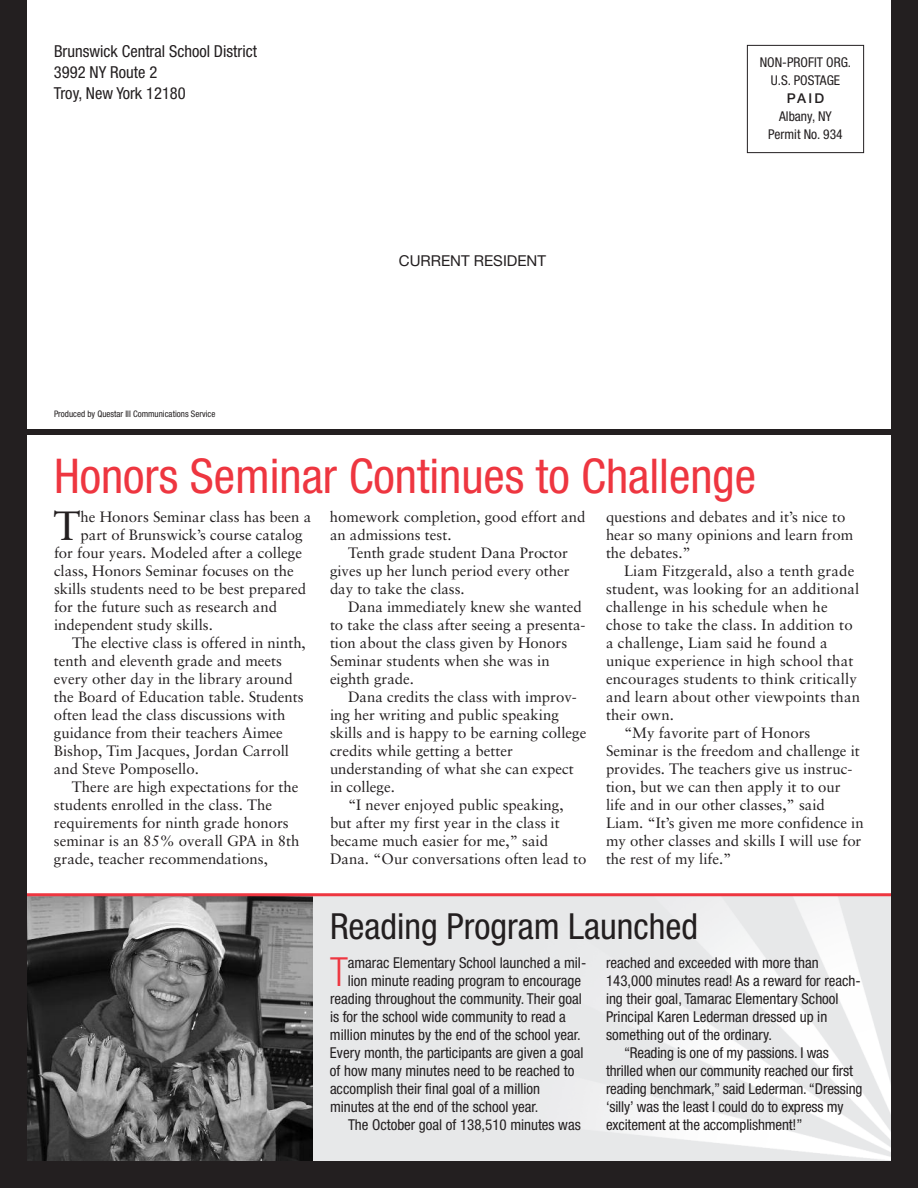
<style>
.page{position:relative;width:918px;height:1188px;background:#fff}
.page>*{position:absolute;margin:0;border:0;box-sizing:border-box;transform-origin:0 0}
.t1{font:condensed 48px "Helvetica Neue";color:#ee3640}
.t2{font:40.8px "Sabon";color:#231f20}
.t3{font:300 condensed 40.2px "Helvetica Neue";color:#ee3640}
.t4{font:condensed 36px "Helvetica Neue";color:#231f20}
.t5{font:condensed 16.5px/21px "Helvetica Neue";color:#231f20}
.t6{font:15px/18px "Sabon";color:#231f20}
.t7{font:condensed 15px "Helvetica Neue";color:#231f20}
.t8{font:15px "Helvetica Neue";color:#231f20}
.t9{font:condensed 13.5px/18px "Helvetica Neue";color:#231f20;text-align:center}
.t10{font:500 13.5px "Helvetica Neue";color:#231f20}
.t11{font:condensed 9px "Helvetica Neue";color:#231f20}
</style>
<div class="page">
<div style="left:27px;top:896px;width:864px;height:270px;background:#e7e8e9"></div>
<img style="left:453px;top:896px;width:438px;height:264px">
<div style="left:891px;top:0;width:27px;height:1188px;background:#231f20"></div>
<div style="left:747px;top:45px;width:117px;height:108px;border:1px solid #231f20"></div>
<div style="left:0;top:1161px;width:918px;height:27px;background:#231f20"></div>
<div style="left:0;top:0;width:27px;height:1161px;background:#231f20"></div>
<div style="left:0;top:429px;width:891px;height:6px;background:#231f20"></div>
<img style="left:27px;top:896px;width:286px;height:265px">
<hr style="left:27px;top:893px;width:864px;height:3px;background:#ee3640">
<p class="t5" style="left:54px;top:42px;width:204px">Brunswick Central School District<br>3992 NY Route 2<br>Troy, New York 12180</p>
<p class="t11" style="left:54px;top:410px;width:163px">Produced by Questar III Communications Service</p>
<p class="t8" style="left:399px;top:255px;width:149px">CURRENT RESIDENT</p>
<p class="t9" style="left:760px;top:54px;width:93px">NON-PROFIT ORG.<br>U.S. POSTAGE</p>
<p class="t10" style="left:787px;top:93px;width:39px">PAID</p>
<p class="t9" style="left:768px;top:108px;width:76px">Albany, NY<br>Permit No. 934</p>
<h1 class="t1" style="left:54px;top:459px;width:703px">Honors Seminar Continues to Challenge</h1>
<h2 class="t2" style="left:54px;top:509px;width:29px">T</h2>
<p class="t6" style="left:81px;top:509px;width:232px">he Honors Seminar class has been a</p>
<p class="t6" style="left:330px;top:509px;width:257px">homework completion, good effort and an admissions test.</p>
<p class="t6" style="left:330px;top:545px;width:241px;text-align:justify;text-indent:18px">Tenth grade student Dana Proctor gives up her lunch period every other day to take the class.</p>
<p class="t6" style="left:330px;top:599px;width:257px;text-indent:18px">Dana immediately knew she wanted to take the class after seeing a presenta&shy;tion about the class given by Honors<br>Seminar students when she was in eighth grade.</p>
<p class="t6" style="left:348px;top:689px;width:230px">Dana credits the class with improv-</p>
<p class="t6" style="left:330px;top:707px;width:230px">ing her writing and public speaking</p>
<p class="t6" style="left:330px;top:725px;width:258px">skills and is happy to be earning college</p>
<p class="t6" style="left:330px;top:743px;width:185px">credits while getting a better</p>
<p class="t6" style="left:330px;top:761px;width:245px">understanding of what she can expect</p>
<p class="t6" style="left:330px;top:779px;width:66px">in college.</p>
<p class="t6" style="left:348px;top:797px;width:217px">“I never enjoyed public speaking,</p>
<p class="t6" style="left:330px;top:815px;width:231px">but after my first year in the class it</p>
<p class="t6" style="left:330px;top:833px;width:220px">became much easier for me,” said</p>
<p class="t6" style="left:330px;top:851px;width:258px">Dana. “Our conversations often lead to</p>
<p class="t6" style="left:606px;top:509px;width:249px">questions and debates and it’s nice to hear so many opinions and learn from the debates.”</p>
<p class="t6" style="left:624px;top:563px;width:232px">Liam Fitzgerald, also a tenth grade</p>
<p class="t6" style="left:606px;top:581px;width:255px">student, was looking for an additional</p>
<p class="t6" style="left:606px;top:599px;width:223px">challenge in his schedule when he</p>
<p class="t6" style="left:606px;top:617px;width:248px">chose to take the class. In addition to</p>
<p class="t6" style="left:606px;top:635px;width:223px">a challenge, Liam said he found a</p>
<p class="t6" style="left:606px;top:653px;width:249px">unique experience in high school that</p>
<p class="t6" style="left:606px;top:671px;width:253px">encourages students to think critically</p>
<p class="t6" style="left:606px;top:689px;width:256px">and learn about other viewpoints than</p>
<p class="t6" style="left:606px;top:707px;width:70px">their own.</p>
<p class="t6" style="left:624px;top:725px;width:188px">“My favorite part of Honors</p>
<p class="t6" style="left:606px;top:743px;width:255px">Seminar is the freedom and challenge it</p>
<p class="t6" style="left:606px;top:761px;width:248px">provides. The teachers give us instruc-</p>
<p class="t6" style="left:606px;top:779px;width:236px">tion, but we can then apply it to our</p>
<p class="t6" style="left:606px;top:797px;width:220px">life and in our other classes,” said</p>
<p class="t6" style="left:606px;top:815px;width:259px">Liam. “It’s given me more confidence in</p>
<p class="t6" style="left:606px;top:833px;width:257px">my other classes and skills I will use for</p>
<p class="t6" style="left:606px;top:851px;width:127px">the rest of my life.”</p>
<p class="t6" style="left:81px;top:527px;width:223px">part of Brunswick’s course catalog</p>
<p class="t6" style="left:54px;top:545px;width:250px">for four years. Modeled after a college</p>
<p class="t6" style="left:54px;top:563px;width:241px">class, Honors Seminar focuses on the</p>
<p class="t6" style="left:54px;top:581px;width:254px">skills students need to be best prepared</p>
<p class="t6" style="left:54px;top:599px;width:225px">for the future such as research and</p>
<p class="t6" style="left:54px;top:617px;width:160px">independent study skills.</p>
<p class="t6" style="left:72px;top:635px;width:235px">The elective class is offered in ninth,</p>
<p class="t6" style="left:54px;top:653px;width:230px">tenth and eleventh grade and meets</p>
<p class="t6" style="left:54px;top:671px;width:240px">every other day in the library around</p>
<p class="t6" style="left:54px;top:689px;width:251px">the Board of Education table. Students</p>
<p class="t6" style="left:54px;top:707px;width:233px">often lead the class discussions with</p>
<p class="t6" style="left:54px;top:725px;width:230px">guidance from their teachers Aimee</p>
<p class="t6" style="left:54px;top:743px;width:237px">Bishop, Tim Jacques, Jordan Carroll</p>
<p class="t6" style="left:54px;top:761px;width:146px">and Steve Pomposello.</p>
<p class="t6" style="left:72px;top:779px;width:228px">There are high expectations for the</p>
<p class="t6" style="left:54px;top:797px;width:220px">students enrolled in the class. The</p>
<p class="t6" style="left:54px;top:815px;width:236px">requirements for ninth grade honors</p>
<p class="t6" style="left:54px;top:833px;width:247px">seminar is an 85% overall GPA in 8th</p>
<p class="t6" style="left:54px;top:851px;width:215px">grade, teacher recommendations,</p>
<h3 class="t4" style="left:330px;top:913px;width:370px">Reading Program Launched</h3>
<h3 class="t3" style="left:330px;top:957px;width:19px">T</h3>
<p class="t7" style="left:348px;top:957px;width:240px">amarac Elementary School launched a mil-</p>
<p class="t7" style="left:606px;top:957px;width:214px">reached and exceeded with more than</p>
<p class="t7" style="left:606px;top:975px;width:256px">143,000 minutes read! As a reward for reach-</p>
<p class="t7" style="left:606px;top:993px;width:234px">ing their goal, Tamarac Elementary School</p>
<p class="t7" style="left:606px;top:1011px;width:223px">Principal Karen Lederman dressed up in</p>
<p class="t7" style="left:606px;top:1029px;width:168px">something out of the ordinary.</p>
<p class="t7" style="left:624px;top:1047px;width:206px">“Reading is one of my passions. I was</p>
<p class="t7" style="left:606px;top:1065px;width:249px">thrilled when our community reached our first</p>
<p class="t7" style="left:606px;top:1083px;width:258px">reading benchmark,” said Lederman. “Dressing</p>
<p class="t7" style="left:606px;top:1101px;width:239px">‘silly’ was the least I could do to express my</p>
<p class="t7" style="left:606px;top:1119px;width:198px">excitement at the accomplishment!”</p>
<p class="t7" style="left:348px;top:975px;width:235px">lion minute reading program to encourage</p>
<p class="t7" style="left:330px;top:993px;width:253px">reading throughout the community. Their goal</p>
<p class="t7" style="left:330px;top:1011px;width:237px">is for the school wide community to read a</p>
<p class="t7" style="left:330px;top:1029px;width:252px">million minutes by the end of the school year.</p>
<p class="t7" style="left:330px;top:1047px;width:255px">Every month, the participants are given a goal</p>
<p class="t7" style="left:330px;top:1065px;width:246px">of how many minutes need to be reached to</p>
<p class="t7" style="left:330px;top:1083px;width:212px">accomplish their final goal of a million</p>
<p class="t7" style="left:330px;top:1101px;width:210px">minutes at the end of the school year.</p>
<p class="t7" style="left:348px;top:1119px;width:234px">The October goal of 138,510 minutes was</p>
</div>
